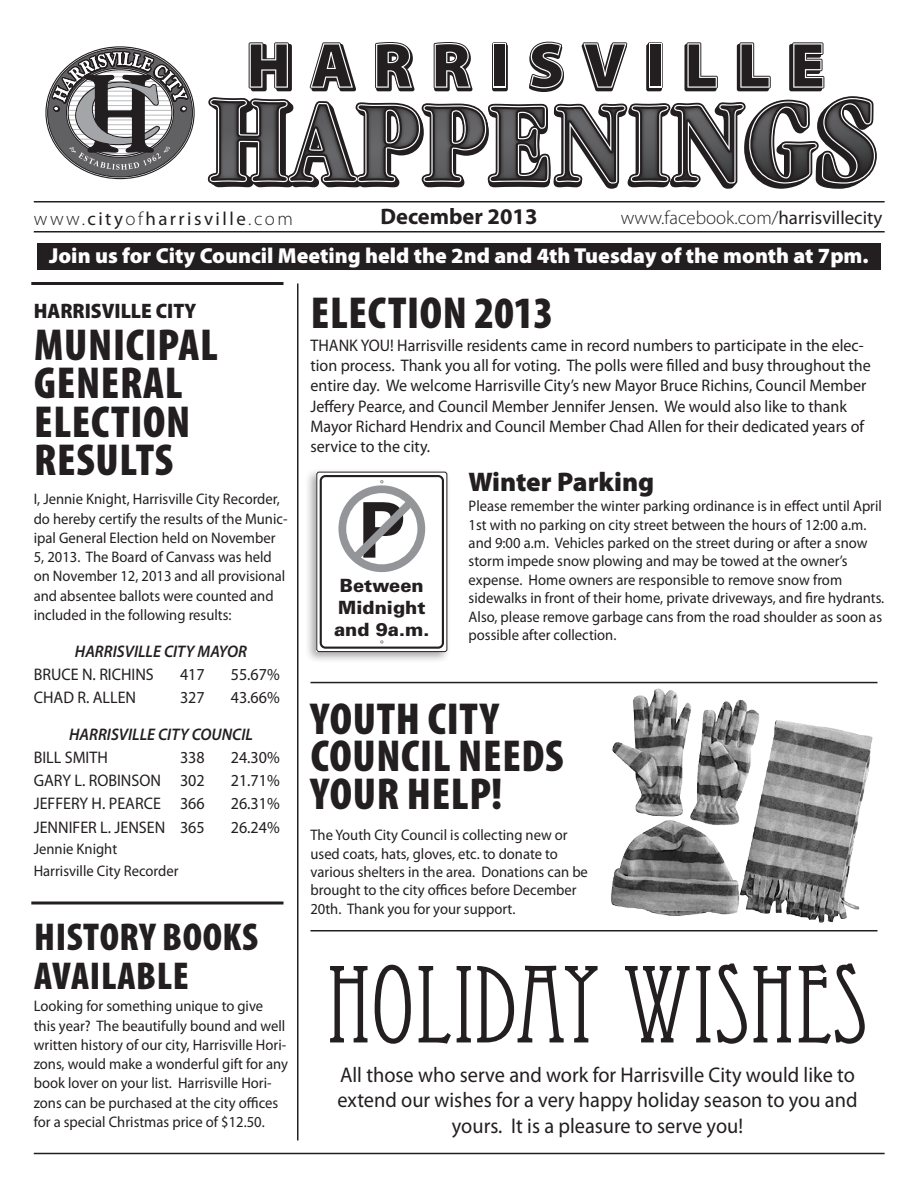
<style>
.page{position:relative;width:918px;height:1188px;background:#fff}
.page>*{position:absolute;margin:0;border:0;box-sizing:border-box;transform-origin:0 0}
.t1{font:108px "Eccentric Std";color:#231f20}
.t2{font:700 76.95px "Univers";color:#231f20}
.headline{font:900 condensed 45px/37.5px "Myriad Pro";letter-spacing:.015em;color:#231f20}
.smaller_headline{font:900 condensed 45px/38.4px "Myriad Pro";letter-spacing:.015em;color:#231f20}
.headline-2{font:900 condensed 39px/38.4px "Myriad Pro";letter-spacing:.015em;color:#231f20}
.call_out_announce{font:900 27px "Myriad Pro";color:#231f20}
.t3{font:700 22.5px "Myriad Pro";color:#231f20}
.call_out_announce-2{font:900 21.75px "Myriad Pro";color:#fff}
.text{font:21.3px/25.5px "Myriad Pro";color:#231f20;text-align:center;scale:.96 1}
.smaller_headline-2{font:900 semi-condensed 21px "Myriad Pro";color:#231f20}
.t4{font:300 18.9px "Myriad Pro";color:#231f20}
.t5{font:18.9px "Myriad Pro";letter-spacing:.13em;color:#231f20}
.t6{font:900 18.3px/21.9px "Univers";color:#231f20;text-align:center}
.text-2{font:16.8px/20.1px "Myriad Pro";color:#231f20;scale:.96 1}
.right_dot_leader_tab{font:16.8px "Myriad Pro";color:#231f20;scale:.96 1}
.text-3{font:italic 600 16.8px "Myriad Pro";color:#231f20;scale:.96 1}
.t7{font:condensed 15.6px "Garamond";color:#231f20}
.text-4{font:15.3px/19.2px "Myriad Pro";color:#231f20;scale:.96 1}
.s1{font-weight:400}
.s2{font-weight:300}
</style>
<div class="page">
<svg style="left:45px;top:41px;width:832px;height:148px"></svg>
<hr style="left:34px;top:1153px;width:851px;height:1px;background:#231f20">
<hr style="left:34px;top:231px;width:851px;height:1px;background:#231f20">
<hr style="left:34px;top:201px;width:851px;height:1px;background:#231f20">
<div style="left:37px;top:243px;width:844px;height:27px;background:#231f20"></div>
<hr style="left:297px;top:284px;width:1px;height:856px;background:#231f20">
<hr style="left:31px;top:282px;width:253px;height:3px;background:#231f20">
<hr style="left:31px;top:902px;width:253px;height:2px;background:#231f20">
<div style="left:304px;top:467px;width:148px;height:197px;background:#231f20;opacity:.4"></div>
<svg style="left:318px;top:472px;width:129px;height:180px"></svg>
<div style="left:316px;top:472px;width:131px;height:180px;border:1px solid #231f20;border-radius:2px"></div>
<svg style="left:320px;top:475px;width:124px;height:174px"></svg>
<hr style="left:310px;top:682px;width:568px;height:1px;background:#231f20">
<hr style="left:310px;top:930px;width:568px;height:2px;background:#231f20">
<img style="left:611px;top:688px;width:262px;height:234px">
<p class="t3" style="left:380px;top:204px;width:159px">December 2013</p>
<p class="t4" style="left:621px;top:206px;width:263px">www.facebook.com/<span class="s1">harrisvillecity</span></p>
<p class="t5" style="left:34px;top:209px;width:261px"><span class="s2">www.</span>city<span class="s2">of</span>harrisville<span class="s2">.com</span></p>
<p class="call_out_announce-2" style="left:49px;top:241px;width:821px">Join us for City Council Meeting held the 2nd and 4th Tuesday of the month at 7pm.</p>
<p class="smaller_headline-2" style="left:34px;top:299px;width:164px">HARRISVILLE CITY</p>
<p class="smaller_headline" style="left:34px;top:326px;width:185px">MUNICIPAL<br>GENERAL<br>ELECTION<br>RESULTS</p>
<p class="text-4" style="left:34px;top:490px;width:266px">I, Jennie Knight, Harrisville City Recorder, do hereby certify the results of the Munic&shy;ipal General Election held on November 5, 2013. The Board of Canvass was held on November 12, 2013 and all provisional and absentee ballots were counted and included in the following results:</p>
<p class="text-3" style="left:75px;top:640px;width:181px">HARRISVILLE CITY MAYOR</p>
<p class="right_dot_leader_tab" style="left:34px;top:665px;width:127px">BRUCE N. RICHINS</p>
<p class="right_dot_leader_tab" style="left:180px;top:665px;width:27px">417</p>
<p class="right_dot_leader_tab" style="left:231px;top:665px;width:52px">55.67%</p>
<p class="right_dot_leader_tab" style="left:34px;top:688px;width:108px">CHAD R. ALLEN</p>
<p class="right_dot_leader_tab" style="left:180px;top:688px;width:27px">327</p>
<p class="right_dot_leader_tab" style="left:231px;top:688px;width:52px">43.66%</p>
<p class="text-3" style="left:69px;top:723px;width:193px">HARRISVILLE CITY COUNCIL</p>
<p class="right_dot_leader_tab" style="left:34px;top:748px;width:79px">BILL SMITH</p>
<p class="right_dot_leader_tab" style="left:180px;top:748px;width:27px">338</p>
<p class="right_dot_leader_tab" style="left:231px;top:748px;width:52px">24.30%</p>
<p class="right_dot_leader_tab" style="left:34px;top:771px;width:180px">GARY L. ROBINSON 302</p>
<p class="right_dot_leader_tab" style="left:231px;top:771px;width:52px">21.71%</p>
<p class="right_dot_leader_tab" style="left:34px;top:795px;width:180px">JEFFERY H. PEARCE 366</p>
<p class="right_dot_leader_tab" style="left:231px;top:795px;width:52px">26.31%</p>
<p class="right_dot_leader_tab" style="left:34px;top:818px;width:180px">JENNIFER L. JENSEN 365</p>
<p class="right_dot_leader_tab" style="left:231px;top:818px;width:52px">26.24%</p>
<p class="text-4" style="left:34px;top:840px;width:88px">Jennie Knight</p>
<p class="text-4" style="left:34px;top:861px;width:152px">Harrisville City Recorder</p>
<p class="headline-2" style="left:34px;top:919px;width:225px">HISTORY BOOKS<br>AVAILABLE</p>
<p class="text-4" style="left:34px;top:997px;width:266px">Looking for something unique to give this year? The beautifully bound and well written history of our city, Harrisville Hori&shy;zons, would make a wonderful gift for any book lover on your list. Harrisville Hori&shy;zons can be purchased at the city offices for a special Christmas price of $12.50.</p>
<p class="headline" style="left:311px;top:295px;width:244px">ELECTION 2013</p>
<p class="text-2" style="left:310px;top:336px;width:585px">THANK YOU! Harrisville residents came in record numbers to participate in the elec&shy;tion process. Thank you all for voting. The polls were filled and busy throughout the entire day. We welcome Harrisville City’s new Mayor Bruce Richins, Council Member Jeffery Pearce, and Council Member Jennifer Jensen. We would also like to thank Mayor Richard Hendrix and Council Member Chad Allen for their dedicated years of service to the city.</p>
<p class="call_out_announce" style="left:469px;top:464px;width:187px">Winter Parking</p>
<p class="text-4" style="left:469px;top:497px;width:434px;line-height:18.3px">Please remember the winter parking ordinance is in effect until April 1st with no parking on city street between the hours of 12:00 a.m. and 9:00 a.m. Vehicles parked on the street during or after a snow storm impede snow plowing and may be towed at the owner’s expense. Home owners are responsible to remove snow from sidewalks in front of their home, private driveways, and fire hydrants.<br>Also, please remove garbage cans from the road shoulder as soon as possible after collection.</p>
<p class="t2" style="left:358px;top:485px;width:49px">P</p>
<p class="t6" style="left:334px;top:574px;width:97px">Between<br>Midnight and 9a.m.</p>
<p class="t7" style="left:367px;top:607px;width:271px">363 West Independence • Harrisville, Utah 84404</p>
<p class="headline" style="left:311px;top:700px;width:254px">YOUTH CITY<br>COUNCIL NEEDS<br>YOUR HELP!</p>
<p class="text-4" style="left:310px;top:826px;width:291px;line-height:18.3px">The Youth City Council is collecting new or used coats, hats, gloves, etc. to donate to various shelters in the area. Donations can be brought to the city offices before December 20th. Thank you for your support.</p>
<p class="t1" style="left:327px;top:943px;width:543px">HOLIDAY WISHES</p>
<p class="text" style="left:337px;top:1062px;width:543px">All those who serve and work for Harrisville City would like to extend our wishes for a very happy holiday season to you and yours. It is a pleasure to serve you!</p>
</div>
